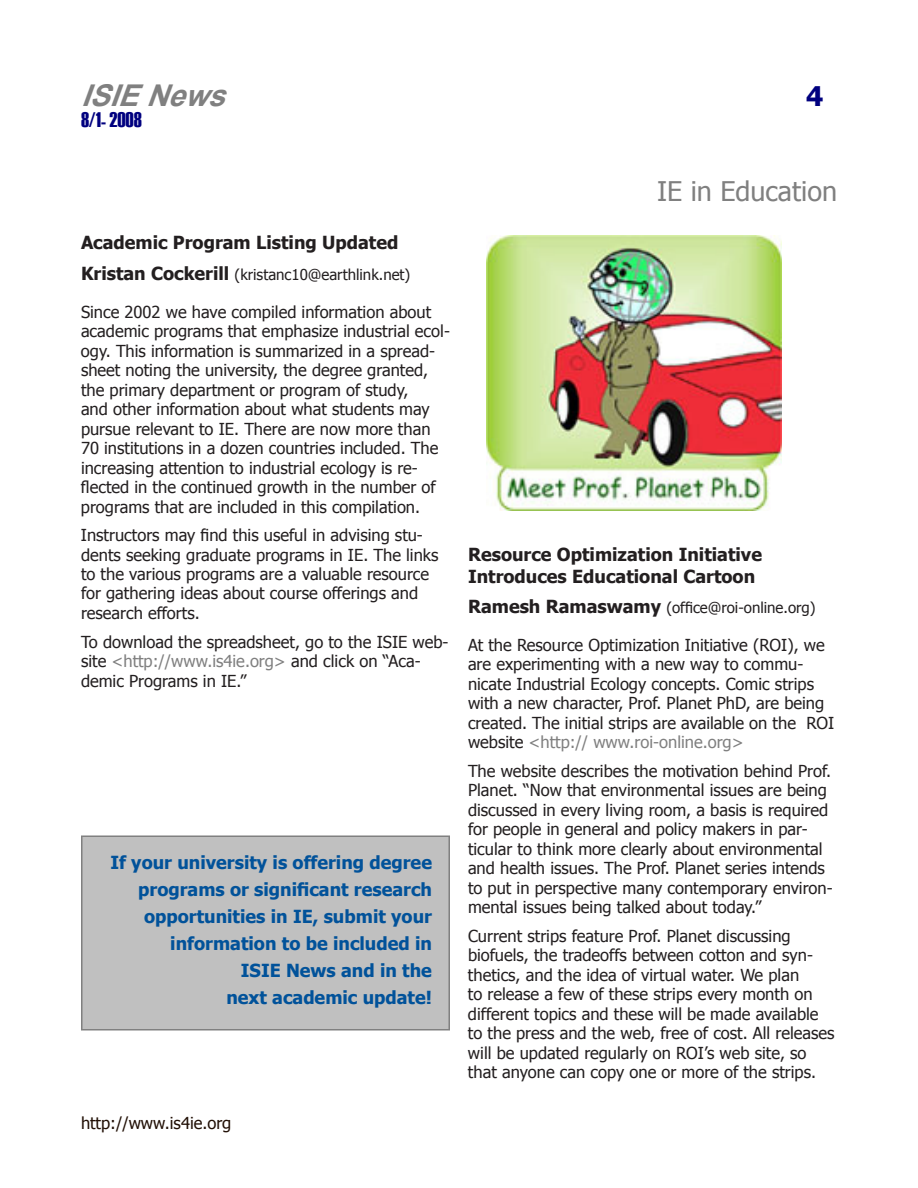
<style>
.page{position:relative;width:918px;height:1188px;background:#fff}
.page>*{position:absolute;margin:0;border:0;box-sizing:border-box;transform-origin:0 0}
.t1{font:italic 700 30px "Arial";color:#808080}
.t2{font:27px "Tahoma";color:#808080}
.t3{font:700 27px "Tahoma";color:#00007f}
.t4{font:21px "Haettenschweiler";color:#00007f}
.t5{font:700 18px/27px "Tahoma";color:#01529a;text-align:right}
.t6{font:700 18px/21.6px "Tahoma";color:#231f20}
.t7{font:16.5px/19.5px "Tahoma";color:#231f20}
.t8{font:16.5px "Tahoma";color:#210f05}
.t9{font:15px "Tahoma";color:#231f20}
.s1{font-weight:700;font-size:18px}
.s2{color:#808080}
</style>
<div class="page">
<div style="left:82px;top:836px;width:367px;height:194px;background:#c0c0c0"></div>
<div style="left:81px;top:835px;width:369px;height:195px;border:2px solid #808080"></div>
<img style="left:486px;top:236px;width:296px;height:275px">
<h1 class="t1" style="left:81px;top:79px;width:157px">ISIENews</h1>
<h2 class="t3" style="left:806px;top:79px;width:19px">4</h2>
<p class="t4" style="left:81px;top:108px;width:62px">8/1- 2008</p>
<p class="t6" style="left:81px;top:231px;width:319px">Academic Program Listing Updated</p>
<p class="t9" style="left:81px;top:265px;width:331px"><span class="s1">Kristan Cockerill</span> (kristanc10@earthlink.net)</p>
<p class="t7" style="left:81px;top:301px;width:370px">Since 2002 we have compiled information about academic programs that emphasize industrial ecol&shy;ogy. This information is summarized in a spread&shy;sheet noting the university, the degree granted, the primary department or program of study,<br>and other information about what students may pursue relevant to IE. There are now more than 70 institutions in a dozen countries included. The increasing attention to industrial ecology is re&shy;flected in the continued growth in the number of programs that are included in this compilation.</p>
<p class="t7" style="left:81px;top:525px;width:359px">Instructors may find this useful in advising stu&shy;dents seeking graduate programs in IE. The links to the various programs are a valuable resource for gathering ideas about course offerings and research efforts.</p>
<p class="t7" style="left:81px;top:631px;width:369px">To download the spreadsheet, go to the ISIE web&shy;site <span class="s2">&lt;http://www.is4ie.org&gt;</span> and click on “Aca&shy;demic Programs in IE.”</p>
<p class="t5" style="left:110px;top:848px;width:323px">If your university is offering degree programs or significant research opportunities in IE, submit your information to be included in<br>ISIE News and in the<br>next academic update!</p>
<p class="t8" style="left:81px;top:1112px;width:152px">http://www.is4ie.org</p>
<h2 class="t2" style="left:657px;top:174px;width:182px">IE in Education</h2>
<p class="t6" style="left:468px;top:543px;width:296px">Resource Optimization Initiative<br>Introduces Educational Cartoon</p>
<p class="t9" style="left:468px;top:598px;width:349px"><span class="s1">Ramesh Ramaswamy</span> (office@roi-online.org)</p>
<p class="t7" style="left:468px;top:635px;width:368px">At the Resource Optimization Initiative (ROI), we are experimenting with a new way to commu&shy;nicate Industrial Ecology concepts. Comic strips with a new character, Prof. Planet PhD, are being created. The initial strips are available on the ROI website <span class="s2">&lt;http:// www.roi-online.org&gt;</span></p>
<p class="t7" style="left:468px;top:761px;width:366px">The website describes the motivation behind Prof.<br>Planet. “Now that environmental issues are being discussed in every living room, a basis is required for people in general and policy makers in par&shy;ticular to think more clearly about environmental and health issues. The Prof. Planet series intends to put in perspective many contemporary environ&shy;mental issues being talked about today.”</p>
<p class="t7" style="left:468px;top:926px;width:368px">Current strips feature Prof. Planet discussing biofuels, the tradeoffs between cotton and syn&shy;thetics, and the idea of virtual water. We plan<br>to release a few of these strips every month on different topics and these will be made available to the press and the web, free of cost. All releases will be updated regularly on ROI’s web site, so that anyone can copy one or more of the strips.</p>
</div>
